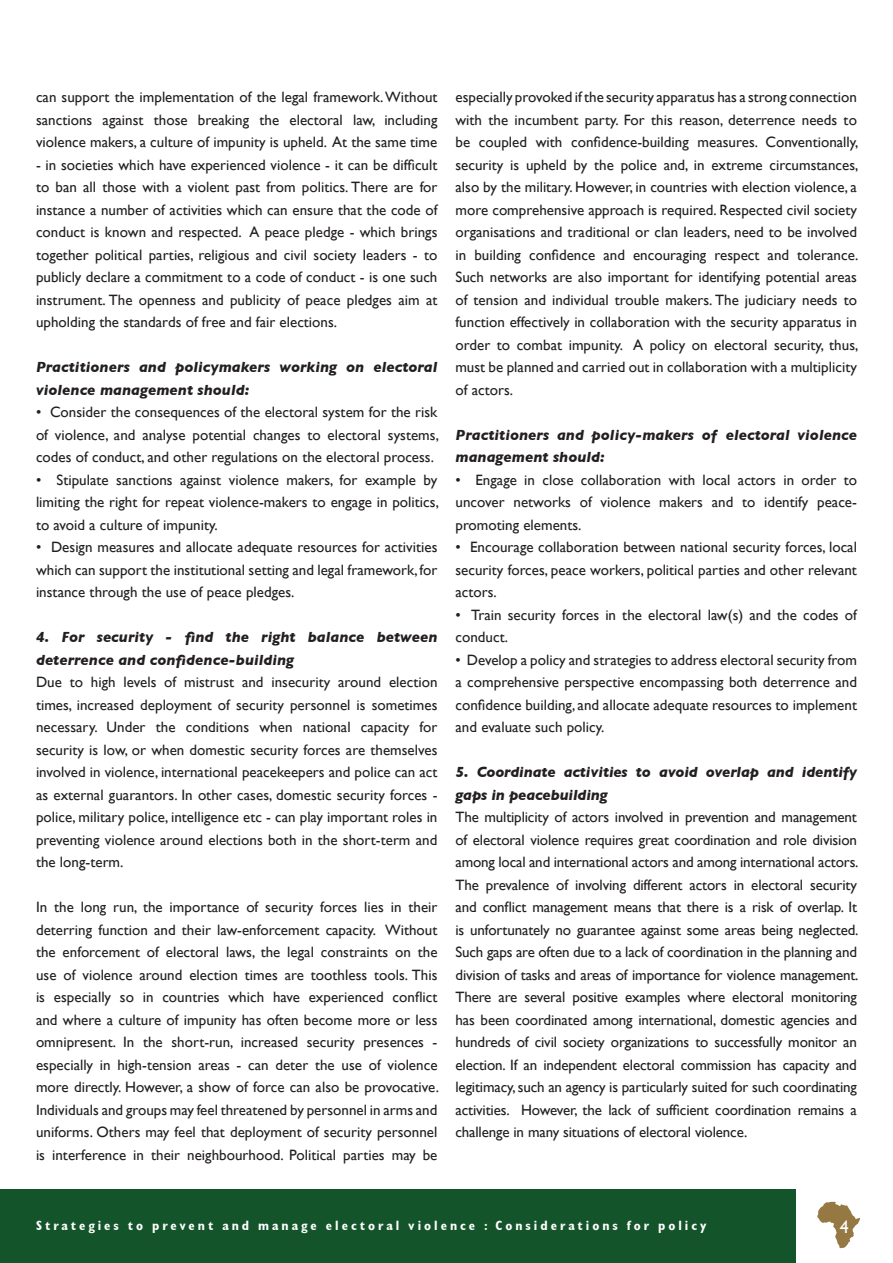
<style>
.page{position:relative;width:893px;height:1263px;background:#fff}
.page>*{position:absolute;margin:0;border:0;box-sizing:border-box;transform-origin:0 0}
.t1{font:18px "Gill Sans";color:#fdffff}
.t2{font:15px/22.5px "Gill Sans";color:#231f20;text-align:justify}
.t3{font:italic 700 15px/22.5px "Gill Sans";color:#231f20}
.t4{font:700 condensed 13.5px "Gill Sans";letter-spacing:.22em;color:#fff}
</style>
<div class="page">
<div style="left:0;top:1190px;width:893px;height:73px;background:#14542b"></div>
<div style="left:796px;top:1189px;width:97px;height:74px;background:#fff"></div>
<svg style="left:817px;top:1201px;width:43px;height:47px"></svg>
<p class="t2" style="left:36px;top:86px;width:403px">can support the implementation of the legal framework. Without sanctions against those breaking the electoral law, including violence makers, a culture of impunity is upheld. At the same time</p>
<p class="t2" style="left:36px;top:153px;width:403px">- in societies which have experienced violence - it can be difficult to ban all those with a violent past from politics. There are for instance a number of activities which can ensure that the code of conduct is known and respected. A peace pledge - which brings together political parties, religious and civil society leaders - to publicly declare a commitment to a code of conduct - is one such instrument. The openness and publicity of peace pledges aim at upholding the standards of free and fair elections.</p>
<p class="t3" style="left:36px;top:356px;width:403px">Practitioners and policymakers working on electoral violence management should:</p>
<p class="t2" style="left:36px;top:401px;width:404px">• Consider the consequences of the electoral system for the risk of violence, and analyse potential changes to electoral systems, codes of conduct, and other regulations on the electoral process.</p>
<p class="t2" style="left:36px;top:468px;width:404px">• Stipulate sanctions against violence makers, for example by limiting the right for repeat violence-makers to engage in politics, to avoid a culture of impunity.</p>
<p class="t2" style="left:36px;top:536px;width:403px">• Design measures and allocate adequate resources for activities which can support the institutional setting and legal framework, for instance through the use of peace pledges.</p>
<p class="t3" style="left:36px;top:626px;width:403px">4. For security - find the right balance between deterrence and confidence-building</p>
<p class="t2" style="left:36px;top:671px;width:403px">Due to high levels of mistrust and insecurity around election times, increased deployment of security personnel is sometimes necessary. Under the conditions when national capacity for security is low, or when domestic security forces are themselves involved in violence, international peacekeepers and police can act as external guarantors. In other cases, domestic security forces - police, military police, intelligence etc - can play important roles in preventing violence around elections both in the short-term and the long-term.</p>
<p class="t2" style="left:36px;top:896px;width:404px">In the long run, the importance of security forces lies in their deterring function and their law-enforcement capacity. Without the enforcement of electoral laws, the legal constraints on the use of violence around election times are toothless tools. This is especially so in countries which have experienced conflict and where a culture of impunity has often become more or less omnipresent. In the short-run, increased security presences - especially in high-tension areas - can deter the use of violence more directly. However, a show of force can also be provocative.<br>Individuals and groups may feel threatened by personnel in arms and uniforms. Others may feel that deployment of security personnel is interference in their neighbourhood. Political parties may be</p>
<p class="t2" style="left:455px;top:86px;width:404px">especially provoked if the security apparatus has a strong connection with the incumbent party. For this reason, deterrence needs to be coupled with confidence-building measures. Conventionally, security is upheld by the police and, in extreme circumstances, also by the military. However, in countries with election violence, a more comprehensive approach is required. Respected civil society organisations and traditional or clan leaders, need to be involved in building confidence and encouraging respect and tolerance.<br>Such networks are also important for identifying potential areas of tension and individual trouble makers. The judiciary needs to function effectively in collaboration with the security apparatus in order to combat impunity. A policy on electoral security, thus, must be planned and carried out in collaboration with a multiplicity of actors.</p>
<p class="t3" style="left:455px;top:423px;width:403px">Practitioners and policy-makers of electoral violence management should:</p>
<p class="t2" style="left:455px;top:468px;width:403px">• Engage in close collaboration with local actors in order to uncover networks of violence makers and to identify peace&shy;promoting elements.</p>
<p class="t2" style="left:455px;top:536px;width:403px">• Encourage collaboration between national security forces, local security forces, peace workers, political parties and other relevant actors.</p>
<p class="t2" style="left:455px;top:603px;width:403px">• Train security forces in the electoral law(s) and the codes of conduct.</p>
<p class="t2" style="left:455px;top:648px;width:403px">• Develop a policy and strategies to address electoral security from a comprehensive perspective encompassing both deterrence and confidence building, and allocate adequate resources to implement and evaluate such policy.</p>
<p class="t3" style="left:455px;top:761px;width:403px">5. Coordinate activities to avoid overlap and identify gaps in peacebuilding</p>
<p class="t2" style="left:455px;top:806px;width:405px">The multiplicity of actors involved in prevention and management of electoral violence requires great coordination and role division among local and international actors and among international actors.<br>The prevalence of involving different actors in electoral security and conflict management means that there is a risk of overlap. It is unfortunately no guarantee against some areas being neglected.<br>Such gaps are often due to a lack of coordination in the planning and division of tasks and areas of importance for violence management.<br>There are several positive examples where electoral monitoring has been coordinated among international, domestic agencies and hundreds of civil society organizations to successfully monitor an election. If an independent electoral commission has capacity and legitimacy, such an agency is particularly suited for such coordinating activities. However, the lack of sufficient coordination remains a challenge in many situations of electoral violence.</p>
<p class="t4" style="left:36px;top:1218px;width:672px">Strategies to prevent and manage electoral violence : Considerations for policy</p>
<p class="t1" style="left:840px;top:1216px;width:10px">4</p>
</div>
